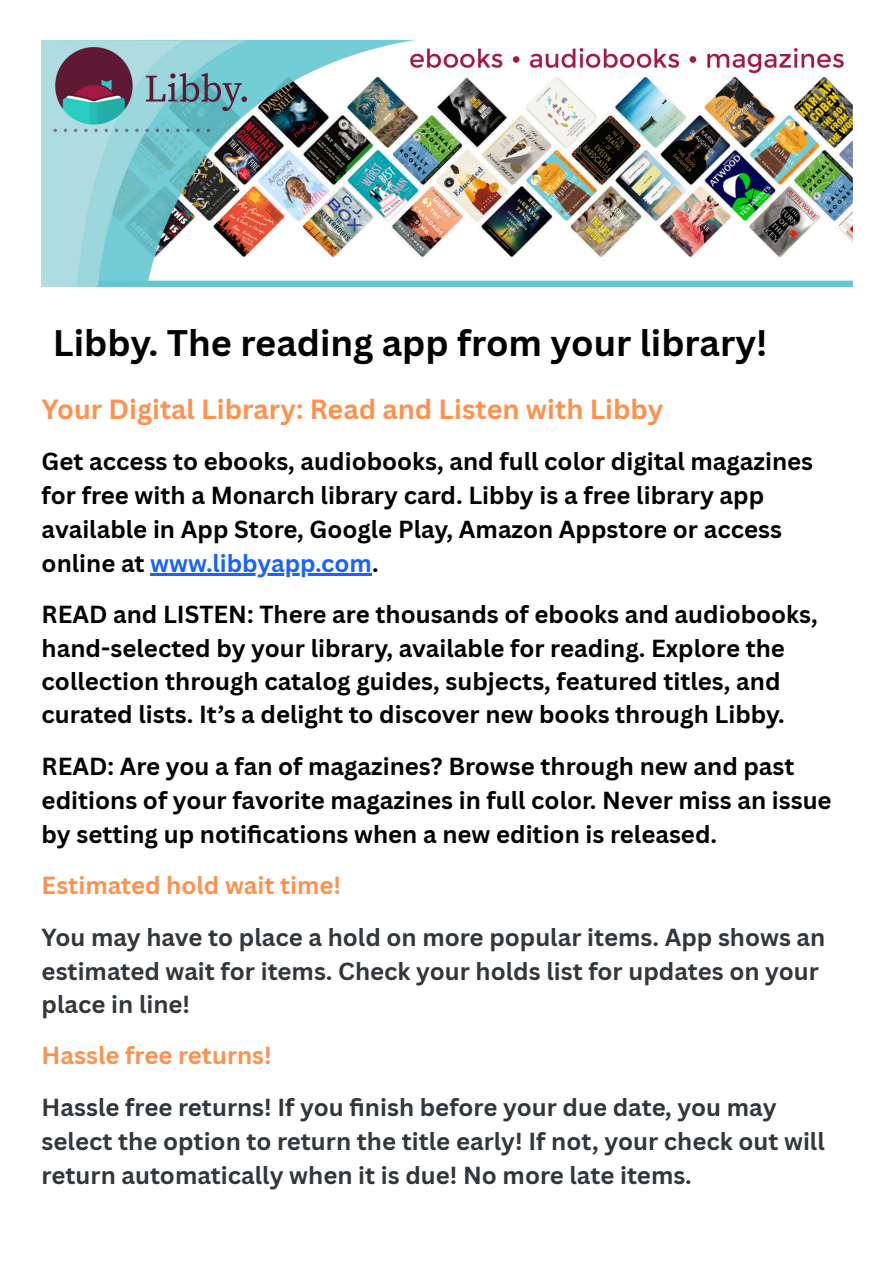
<style>
.page{position:relative;width:894px;height:1263px;background:#fff}
.page>*{position:absolute;margin:0;border:0;box-sizing:border-box;transform-origin:0 0}
.t1{font:700 36px "Canva Sans";color:#000}
.t2{font:700 27px "Canva Sans";color:#ff914d}
.t3{font:700 24px/33.8px "Canva Sans";color:#000}
.t4{font:700 24px/33.2px "Canva Sans";color:#32373c}
.t5{font:700 24px "Canva Sans";color:#ff914d}
.s1{color:#1a62ff}
</style>
<div class="page">
<hr style="left:150px;top:574px;width:222px;height:2px;background:#1a62ff">
<img style="left:42px;top:40px;width:810px;height:247px">
<p class="t1" style="left:53px;top:317px;width:715px">Libby. The reading app from your library!</p>
<h2 class="t2" style="left:42px;top:390px;width:623px">Your Digital Library: Read and Listen with Libby</h2>
<p class="t3" style="left:42px;top:444px;width:772px">Get access to ebooks, audiobooks, and full color digital magazines for free with a Monarch library card. Libby is a free library app available in App Store, Google Play, Amazon Appstore or access online at <span class="s1">www.libbyapp.com</span>.</p>
<p class="t3" style="left:42px;top:597px;width:777px;line-height:33.3px">READ and LISTEN: There are thousands of ebooks and audiobooks, hand-selected by your library, available for reading. Explore the collection through catalog guides, subjects, featured titles, and curated lists. It’s a delight to discover new books through Libby.</p>
<p class="t3" style="left:42px;top:749px;width:791px">READ: Are you a fan of magazines? Browse through new and past editions of your favorite magazines in full color. Never miss an issue by setting up notifi cations when a new edition is released.</p>
<p class="t5" style="left:42px;top:869px;width:301px">Estimated hold wait time!</p>
<p class="t4" style="left:42px;top:920px;width:785px">You may have to place a hold on more popular items. App shows an estimated wait for items. Check your holds list for updates on your place in line!</p>
<p class="t5" style="left:42px;top:1039px;width:231px">Hassle free returns!</p>
<p class="t4" style="left:42px;top:1090px;width:784px;line-height:33.8px">Hassle free returns! If you fi nish before your due date, you may select the option to return the title early! If not, your check out will return automatically when it is due! No more late items.</p>
</div>
